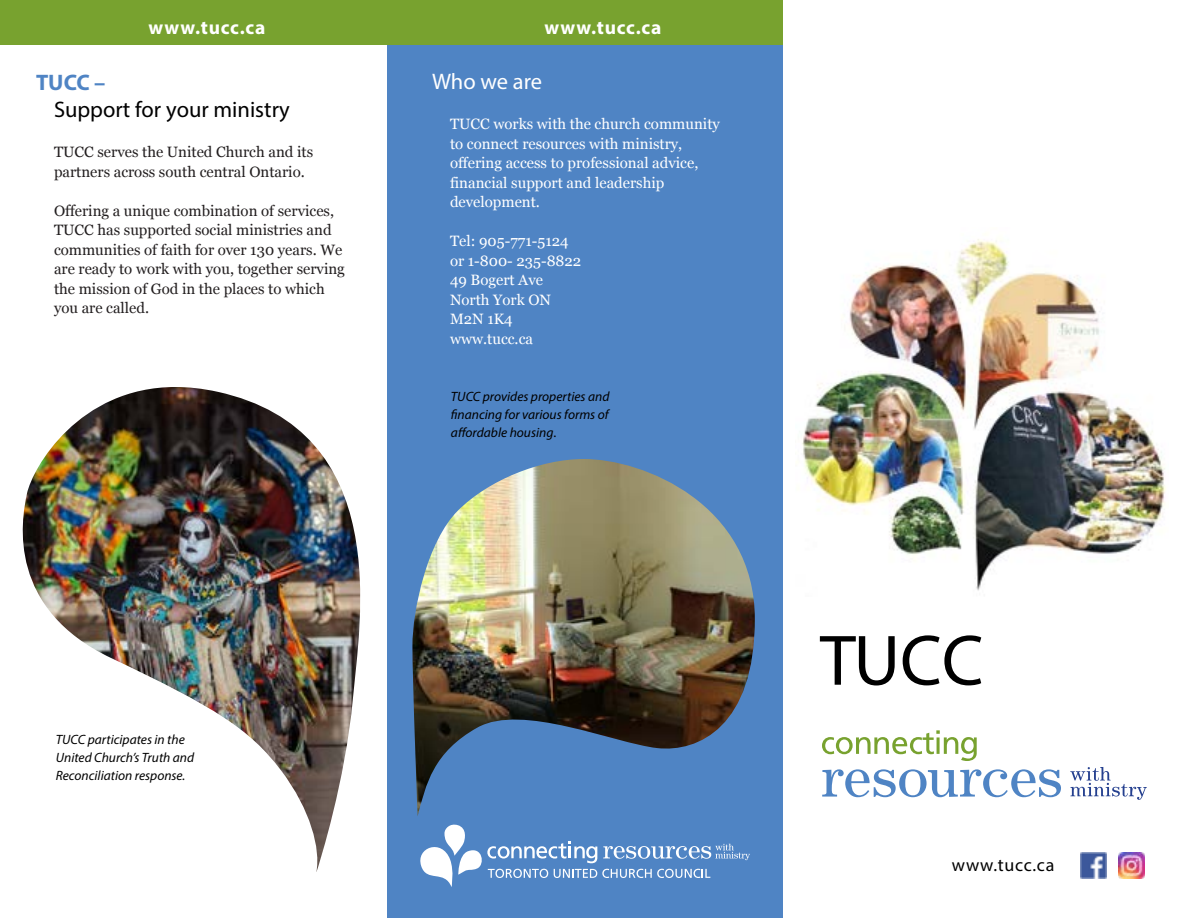
<style>
.page{position:relative;width:1188px;height:918px;background:#fff}
.page>*{position:absolute;margin:0;border:0;box-sizing:border-box;transform-origin:0 0}
.t1{font:72px "Myriad Pro";color:#000}
.t2{font:22.5px "Myriad Pro";color:#000}
.t3{font:22.5px "Myriad Pro";letter-spacing:-.005em;color:#fff}
.t4{font:700 22.5px "Myriad Pro";color:#4f84c4}
.t5{font:700 19.5px "Myriad Pro";letter-spacing:.04em;color:#fff}
.t6{font:18px "Myriad Pro";letter-spacing:.04em;color:#000}
.t7{font:15px/19.5px "Georgia";color:#221e1f}
.t8{font:15px/19.5px "Georgia";color:#fff}
.t9{font:italic 13.5px/18px "Myriad Pro";color:#000}
.s1{font-style:normal}
</style>
<div class="page">
<div style="left:387px;top:45px;width:396px;height:873px;background:#4f84c4"></div>
<img style="left:802px;top:239px;width:364px;height:352px">
<img style="left:22px;top:387px;width:339px;height:485px">
<img style="left:1081px;top:852px;width:26px;height:27px">
<img style="left:1119px;top:853px;width:25px;height:25px">
<svg style="left:822px;top:730px;width:155px;height:31px"></svg>
<svg style="left:822px;top:769px;width:239px;height:28px"></svg>
<svg style="left:1070px;top:767px;width:77px;height:33px"></svg>
<img style="left:412px;top:459px;width:343px;height:357px">
<svg style="left:420px;top:825px;width:330px;height:62px"></svg>
<div style="left:0;top:0;width:783px;height:45px;background:#78a22f"></div>
<h3 class="t5" style="left:148px;top:15px;width:119px">www.tucc.ca</h3>
<h3 class="t5" style="left:544px;top:15px;width:119px">www.tucc.ca</h3>
<h2 class="t4" style="left:36px;top:67px;width:71px">TUCC –</h2>
<h2 class="t2" style="left:54px;top:95px;width:237px">Support for your ministry</h2>
<p class="t7" style="left:54px;top:142px;width:261px">TUCC serves the United Church and its partners across south central Ontario.</p>
<p class="t7" style="left:54px;top:200px;width:292px">Offering a unique combination of services, TUCC has supported social ministries and communities of faith for over 130 years. We are ready to work with you, together serving the mission of God in the places to which you are called.</p>
<h2 class="t3" style="left:432px;top:67px;width:112px">Who we are</h2>
<p class="t8" style="left:450px;top:114px;width:271px">TUCC works with the church community to connect resources with ministry, offering access to professional advice, financial support and leadership development.</p>
<p class="t8" style="left:450px;top:231px;width:133px">Tel: 905-771-5124 or 1-800- 235-8822<br>49 Bogert Ave<br>North York ON<br>M2N 1K4 www.tucc.ca</p>
<p class="t9" style="left:451px;top:387px;width:160px;text-align:justify">TUCC provides properties and financing for various forms of affordable housing<span class="s1">.</span></p>
<p class="t9" style="left:56px;top:730px;width:140px">TUCC participates in the<br>United Church’s Truth and<br>Reconciliation response.</p>
<h1 class="t1" style="left:820px;top:616px;width:165px">TUCC</h1>
<p class="t6" style="left:952px;top:854px;width:104px">www.tucc.ca</p>
</div>
